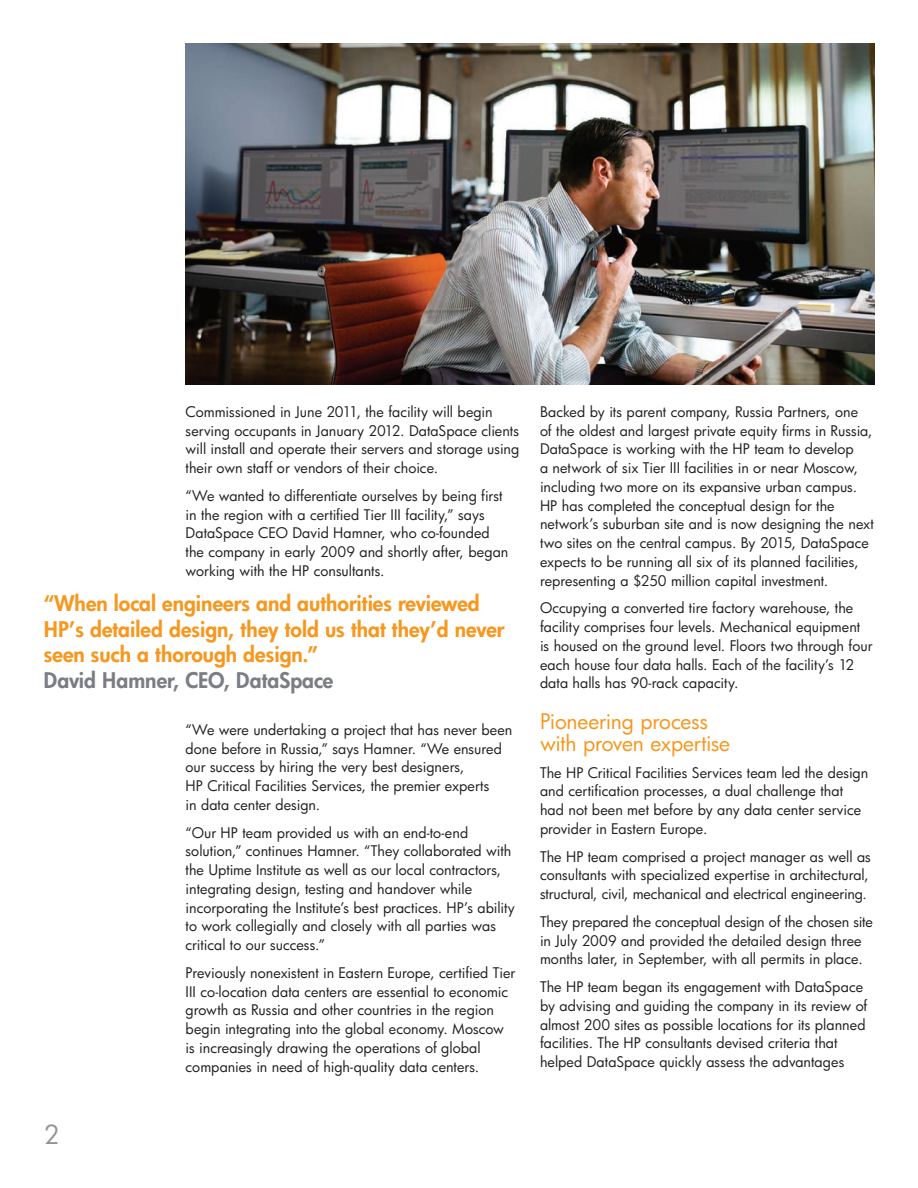
<style>
.page{position:relative;width:918px;height:1188px;background:#fff}
.page>*{position:absolute;margin:0;border:0;box-sizing:border-box;transform-origin:0 0}
.Left_page{font:25.5px "HP Futura";color:#919396}
.messaging_heavy_14{font:800 21px/25.5px "HP Futura";color:#f7971d}
.Level_1_14_15_book{font:21px/22.5px "HP Futura";letter-spacing:-.01em;color:#f7971d}
.messaging_heavy_14-2{font:800 21px "HP Futura";color:#7a7d84}
.Body_text{font:14.25px/18.8px "HP Futura";color:#231f20}
</style>
<div class="page">
<img style="left:186px;top:44px;width:688px;height:341px">
<p class="Body_text" style="left:186px;top:402px;width:335px">Commissioned in June 2011, the facility will begin serving occupants in January 2012. DataSpace clients will install and operate their servers and storage using their own staff or vendors of their choice.</p>
<p class="Body_text" style="left:186px;top:486px;width:324px">“We wanted to differentiate ourselves by being first in the region with a certified Tier III facility,” says DataSpace CEO David Hamner, who co-founded the company in early 2009 and shortly after, began working with the HP consultants.</p>
<p class="messaging_heavy_14" style="left:44px;top:590px;width:462px">“When local engineers and authorities reviewed<br>HP’s detailed design, they told us that they’d never seen such a thorough design.”</p>
<p class="messaging_heavy_14-2" style="left:44px;top:666px;width:291px">David Hamner, CEO, DataSpace</p>
<p class="Left_page" style="left:44px;top:1117px;width:17px">2</p>
<p class="Body_text" style="left:186px;top:720px;width:328px">“We were undertaking a project that has never been done before in Russia,” says Hamner. “We ensured our success by hiring the very best designers,<br>HP Critical Facilities Services, the premier experts<br>in data center design.</p>
<p class="Body_text" style="left:186px;top:823px;width:331px">“Our HP team provided us with an end-to-end solution,” continues Hamner. “They collaborated with the Uptime Institute as well as our local contractors, integrating design, testing and handover while incorporating the Institute’s best practices. HP’s ability to work collegially and closely with all parties was critical to our success.”</p>
<p class="Body_text" style="left:186px;top:963px;width:331px">Previously nonexistent in Eastern Europe, certified Tier III co-location data centers are essential to economic growth as Russia and other countries in the region begin integrating into the global economy. Moscow is increasingly drawing the operations of global companies in need of high-quality data centers.</p>
<p class="Body_text" style="left:540px;top:402px;width:335px">Backed by its parent company, Russia Partners, one<br>of the oldest and largest private equity firms in Russia, DataSpace is working with the HP team to develop<br>a network of six Tier III facilities in or near Moscow, including two more on its expansive urban campus.<br>HP has completed the conceptual design for the network’s suburban site and is now designing the next two sites on the central campus. By 2015, DataSpace expects to be running all six of its planned facilities, representing a $250 million capital investment.</p>
<p class="Body_text" style="left:540px;top:598px;width:334px">Occupying a converted tire factory warehouse, the facility comprises four levels. Mechanical equipment is housed on the ground level. Floors two through four each house four data halls. Each of the facility’s 12 data halls has 90-rack capacity.</p>
<p class="Level_1_14_15_book" style="left:540px;top:709px;width:192px">Pioneering process with proven expertise</p>
<p class="Body_text" style="left:540px;top:763px;width:330px">The HP Critical Facilities Services team led the design and certification processes, a dual challenge that had not been met before by any data center service provider in Eastern Europe.</p>
<p class="Body_text" style="left:540px;top:847px;width:332px">The HP team comprised a project manager as well as consultants with specialized expertise in architectural, structural, civil, mechanical and electrical engineering.</p>
<p class="Body_text" style="left:540px;top:912px;width:334px">They prepared the conceptual design of the chosen site in July 2009 and provided the detailed design three months later, in September, with all permits in place.</p>
<p class="Body_text" style="left:540px;top:977px;width:329px">The HP team began its engagement with DataSpace by advising and guiding the company in its review of almost 200 sites as possible locations for its planned facilities. The HP consultants devised criteria that helped DataSpace quickly assess the advantages</p>
</div>
